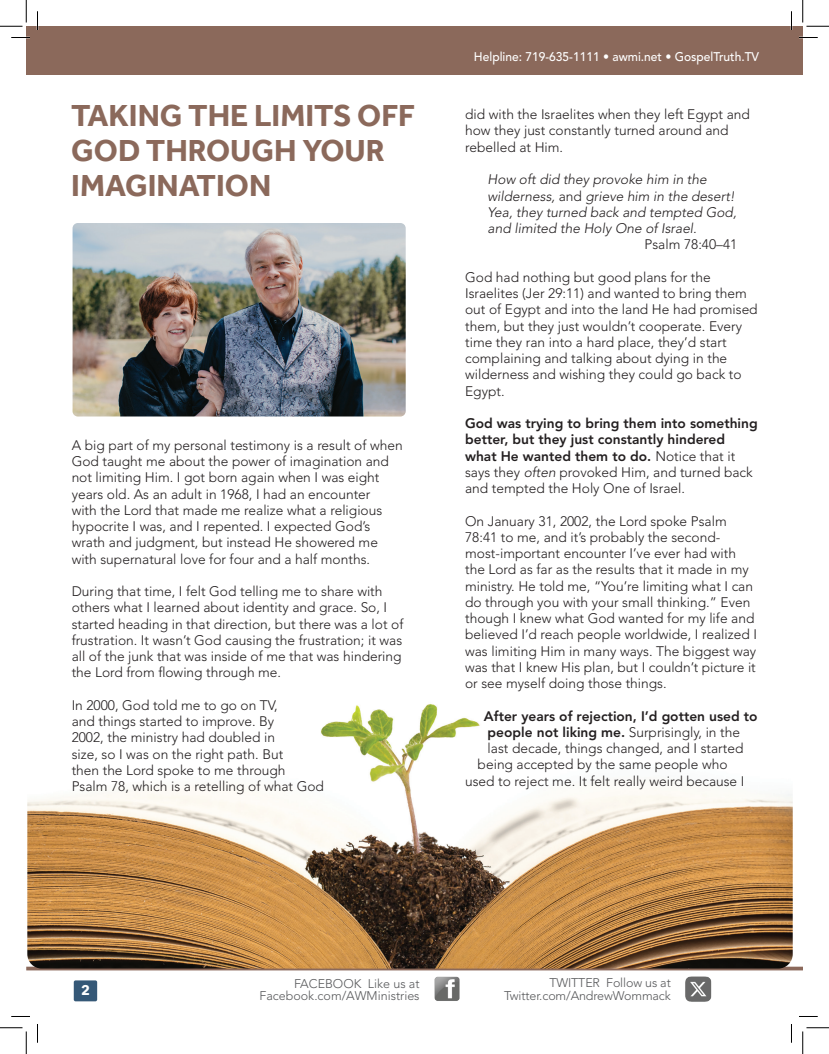
<style>
.page{position:relative;width:829px;height:1054px;background:#fff}
.page>*{position:absolute;margin:0;border:0;box-sizing:border-box;transform-origin:0 0}
.t1{font:700 31.25px/35px "Effra";color:#8b695b}
.t2{font:300 13.75px/16.2px "Avenir LT Std";color:#231f20}
.t3{font:800 13.75px/16.2px "Avenir LT Std";color:#231f20}
.t4{font:italic 300 13.75px/16.2px "Avenir LT Std";color:#231f20}
.t5{font:700 13.75px "Avenir Next";color:#fff}
.t6{font:300 12.5px/12.5px "Avenir LT Std";letter-spacing:-.01em;color:#57585a;text-align:right}
.t7{font:500 12.5px "Avenir LT Std";color:#fff;scale:.96 1}
.s1{font-style:normal}
.s2{font-weight:300}
.s3{font-weight:300;font-style:italic}
</style>
<div class="page">
<div style="left:74px;top:980px;width:23px;height:21px;background:#355877;border-radius:2px"></div>
<div style="left:26px;top:26px;width:776px;height:49px;background:#8b695b"></div>
<img style="left:434px;top:976px;width:26px;height:25px">
<img style="left:685px;top:976px;width:27px;height:26px">
<svg style="left:26px;top:966px;width:776px;height:4px;background:#81614e"></svg>
<img style="left:27px;top:704px;width:765px;height:264px">
<img style="left:73px;top:223px;width:333px;height:193px">
<svg style="left:11px;top:37px;width:19px;height:1px"></svg>
<svg style="left:799px;top:37px;width:19px;height:1px"></svg>
<svg style="left:11px;top:1016px;width:19px;height:1px"></svg>
<svg style="left:799px;top:1016px;width:19px;height:1px"></svg>
<svg style="left:37px;top:11px;width:1px;height:19px"></svg>
<svg style="left:37px;top:1024px;width:1px;height:18px"></svg>
<svg style="left:790px;top:11px;width:2px;height:19px"></svg>
<svg style="left:791px;top:1024px;width:1px;height:18px"></svg>
<svg style="left:0;top:0;width:27px;height:27px"></svg>
<svg style="left:0;top:1027px;width:27px;height:27px"></svg>
<svg style="left:802px;top:0;width:27px;height:27px"></svg>
<svg style="left:802px;top:1027px;width:27px;height:27px"></svg>
<h1 class="t1" style="left:71px;top:98px;width:345px">TAKING THE LIMITS OFF<br>GOD THROUGH YOUR<br>IMAGINATION</h1>
<p class="t2" style="left:72px;top:437px;width:332px">A big part of my personal testimony is a result of when God taught me about the power of imagination and not limiting Him. I got born again when I was eight years old. As an adult in 1968, I had an encounter<br>with the Lord that made me realize what a religious hypocrite I was, and I repented. I expected God’s wrath and judgment, but instead He showered me with supernatural love for four and a half months.</p>
<p class="t2" style="left:72px;top:583px;width:333px">During that time, I felt God telling me to share with others what I learned about identity and grace. So, I started heading in that direction, but there was a lot of frustration. It wasn’t God causing the frustration; it was all of the junk that was inside of me that was hindering the Lord from flowing through me.</p>
<p class="t2" style="left:72px;top:697px;width:254px">In 2000, God told me to go on TV,<br>and things started to improve. By<br>2002, the ministry had doubled in<br>size, so I was on the right path. But<br>then the Lord spoke to me through Psalm 78, which is a retelling of what God</p>
<p class="t7" style="left:474px;top:49px;width:299px">Helpline: 719-635-1111 • awmi.net • GospelTruth.TV</p>
<p class="t2" style="left:465px;top:106px;width:286px">did with the Israelites when they left Egypt and how they just constantly turned around and rebelled at Him.</p>
<p class="t4" style="left:487px;top:172px;width:250px">How oft did they provoke him in the wilderness, <span class="s1">and</span> grieve him in the desert!<br>Yea, they turned back and tempted God, and limited the Holy One of Israel.</p>
<p class="t2" style="left:644px;top:236px;width:94px">Psalm 78:40–41</p>
<p class="t2" style="left:465px;top:269px;width:294px">God had nothing but good plans for the Israelites (Jer 29:11) and wanted to bring them out of Egypt and into the land He had promised them, but they just wouldn’t cooperate. Every time they ran into a hard place, they’d start complaining and talking about dying in the wilderness and wishing they could go back to Egypt.</p>
<p class="t3" style="left:465px;top:415px;width:294px">God was trying to bring them into something better, but they just constantly hindered what He wanted them to do. <span class="s2">Notice that it says they</span> <span class="s3">often</span> <span class="s2">provoked Him, and turned back and tempted the Holy One of Israel.</span></p>
<p class="t2" style="left:465px;top:513px;width:293px">On January 31, 2002, the Lord spoke Psalm 78:41 to me, and it’s probably the second&shy;most-important encounter I’ve ever had with the Lord as far as the results that it made in my ministry. He told me, “You’re limiting what I can do through you with your small thinking.” Even though I knew what God wanted for my life and believed I’d reach people worldwide, I realized I was limiting Him in many ways. The biggest way was that I knew His plan, but I couldn’t picture it or see myself doing those things.</p>
<p class="t3" style="left:484px;top:708px;width:275px">After years of rejection, I’d gotten used to</p>
<p class="t3" style="left:488px;top:724px;width:254px">people not liking me. <span class="s2">Surprisingly, in the</span></p>
<p class="t2" style="left:488px;top:740px;width:257px">last decade, things changed, and I started</p>
<p class="t2" style="left:478px;top:756px;width:251px">being accepted by the same people who</p>
<p class="t2" style="left:465px;top:773px;width:281px">used to reject me. It felt really weird because I</p>
<p class="t5" style="left:81px;top:978px;width:10px">2</p>
<p class="t6" style="left:259px;top:977px;width:162px">FACEBOOK Like us at<br>Facebook.com/AWMinistries</p>
<p class="t6" style="left:504px;top:976px;width:168px">TWITTER Follow us at<br>Twitter.com/AndrewWommack</p>
</div>
